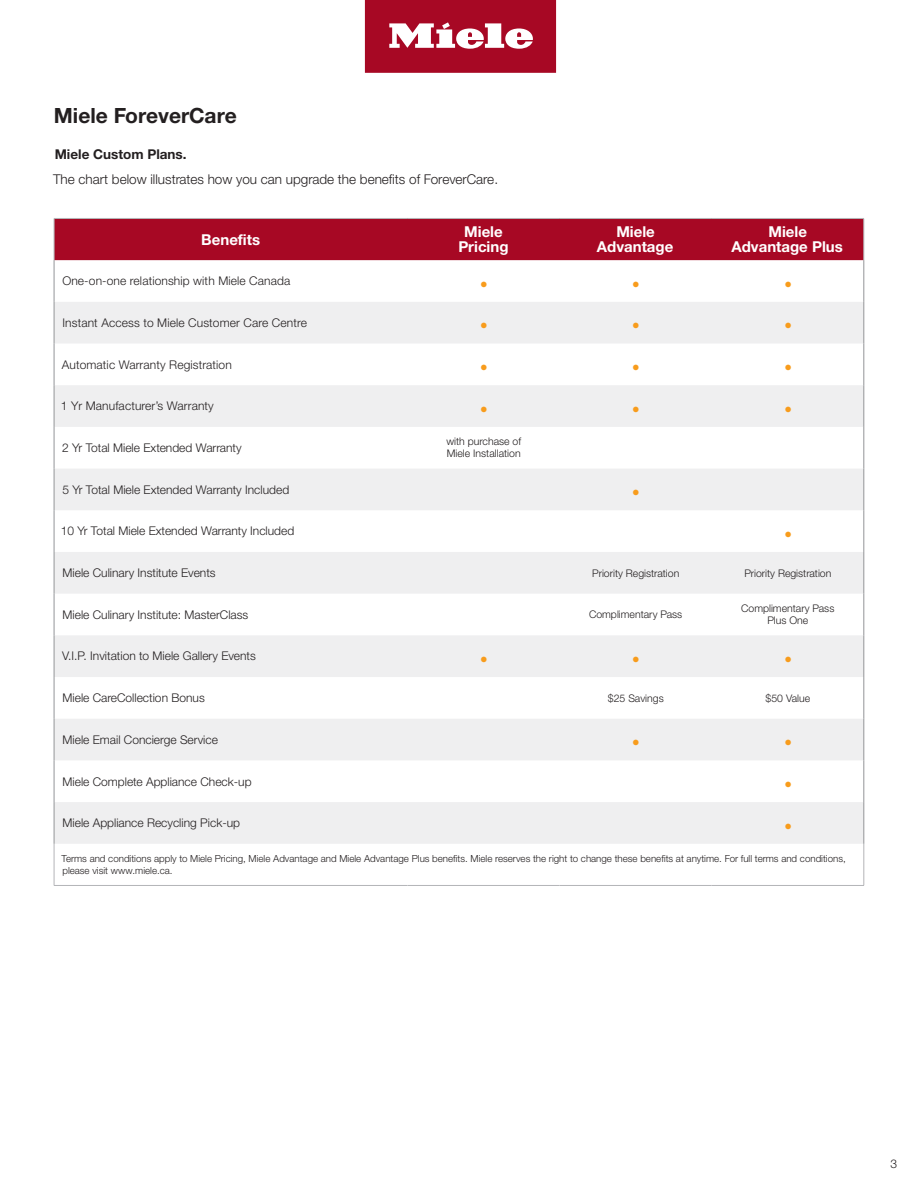
<style>
.page{position:relative;width:918px;height:1188px;background:#fff}
.page>*{position:absolute;margin:0;border:0;box-sizing:border-box;transform-origin:0 0}
.t1{font:21px "Minion Pro";color:#f89c1c}
.t2{font:700 21px "Helvetica Neue LTW1 G";color:#231f20}
.t3{font:700 15px/15px "Helvetica Neue LTW1 G";color:#fff;text-align:center}
.t4{font:300 13.5px "Helvetica Neue LTW1 G";color:#231f20}
.t5{font:700 13.5px "Helvetica Neue LTW1 G";color:#231f20}
.footnote{font:300 12px "Helvetica Neue LTW1 G";color:#231f20}
.intro_subhead{font:300 12px "Helvetica Neue LT Std";letter-spacing:.01em;color:#231f20}
.footnote-2{font:300 10.5px/12px "Helvetica Neue LTW1 G";color:#231f20}
.footnote-3{font:300 9.75px/12px "Helvetica Neue LTW1 G";color:#231f20}
</style>
<div class="page">
<svg style="left:365px;top:0;width:191px;height:73px;background:#b53047"></svg>
<div style="left:55px;top:219px;width:809px;height:41px;background:#a70824"></div>
<svg style="left:55px;top:302px;width:809px;height:542px;fill:#efeff0"></svg>
<hr style="left:54px;top:218px;width:354px;height:1px;background:#b4b5b8">
<hr style="left:408px;top:218px;width:152px;height:1px;background:#b4b5b8">
<hr style="left:560px;top:218px;width:152px;height:1px;background:#b4b5b8">
<hr style="left:712px;top:218px;width:152px;height:1px;background:#b4b5b8">
<hr style="left:864px;top:844px;width:1px;height:41px;background:#b4b5b8">
<hr style="left:54px;top:219px;width:1px;height:41px;background:#b4b5b8">
<hr style="left:864px;top:219px;width:1px;height:41px;background:#b4b5b8">
<hr style="left:54px;top:844px;width:1px;height:41px;background:#b4b5b8">
<hr style="left:54px;top:885px;width:354px;height:1px;background:#b4b5b8">
<hr style="left:408px;top:885px;width:152px;height:1px;background:#b4b5b8">
<hr style="left:560px;top:885px;width:152px;height:1px;background:#b4b5b8">
<hr style="left:712px;top:885px;width:152px;height:1px;background:#b4b5b8">
<hr style="left:54px;top:260px;width:1px;height:42px;background:#939598">
<hr style="left:864px;top:260px;width:1px;height:42px;background:#939598">
<hr style="left:54px;top:302px;width:1px;height:42px;background:#939598">
<hr style="left:864px;top:302px;width:1px;height:42px;background:#939598">
<hr style="left:54px;top:344px;width:1px;height:41px;background:#939598">
<hr style="left:864px;top:344px;width:1px;height:41px;background:#939598">
<hr style="left:54px;top:385px;width:1px;height:42px;background:#939598">
<hr style="left:864px;top:385px;width:1px;height:42px;background:#939598">
<hr style="left:54px;top:427px;width:1px;height:42px;background:#939598">
<hr style="left:864px;top:427px;width:1px;height:42px;background:#939598">
<hr style="left:54px;top:469px;width:1px;height:41px;background:#939598">
<hr style="left:864px;top:469px;width:1px;height:41px;background:#939598">
<hr style="left:54px;top:510px;width:1px;height:42px;background:#939598">
<hr style="left:864px;top:510px;width:1px;height:42px;background:#939598">
<hr style="left:54px;top:552px;width:1px;height:42px;background:#939598">
<hr style="left:864px;top:552px;width:1px;height:42px;background:#939598">
<hr style="left:54px;top:594px;width:1px;height:41px;background:#939598">
<hr style="left:864px;top:594px;width:1px;height:41px;background:#939598">
<hr style="left:54px;top:635px;width:1px;height:42px;background:#939598">
<hr style="left:864px;top:635px;width:1px;height:42px;background:#939598">
<hr style="left:54px;top:677px;width:1px;height:42px;background:#939598">
<hr style="left:864px;top:677px;width:1px;height:42px;background:#939598">
<hr style="left:54px;top:719px;width:1px;height:41px;background:#939598">
<hr style="left:864px;top:719px;width:1px;height:41px;background:#939598">
<hr style="left:54px;top:760px;width:1px;height:42px;background:#939598">
<hr style="left:864px;top:760px;width:1px;height:42px;background:#939598">
<hr style="left:54px;top:802px;width:1px;height:42px;background:#939598">
<hr style="left:864px;top:802px;width:1px;height:42px;background:#939598">
<p class="t2" style="left:54px;top:103px;width:184px">Miele ForeverCare</p>
<p class="t5" style="left:55px;top:146px;width:133px">Miele Custom Plans.</p>
<p class="t4" style="left:53px;top:171px;width:446px">The chart below illustrates how you can upgrade the benefits of ForeverCare.</p>
<p class="t3" style="left:201px;top:232px;width:60px">Benefits</p>
<p class="t3" style="left:459px;top:224px;width:52px">Miele<br>Pricing</p>
<p class="t3" style="left:597px;top:224px;width:78px">Miele<br>Advantage</p>
<p class="t3" style="left:732px;top:224px;width:113px">Miele<br>Advantage Plus</p>
<p class="intro_subhead" style="left:62px;top:274px;width:229px">One-on-one relationship with Miele Canada</p>
<p class="t1" style="left:480px;top:268px;width:10px">•</p>
<p class="t1" style="left:632px;top:268px;width:10px">•</p>
<p class="t1" style="left:784px;top:268px;width:10px">•</p>
<p class="intro_subhead" style="left:62px;top:315px;width:246px">Instant Access to Miele Customer Care Centre</p>
<p class="t1" style="left:480px;top:310px;width:10px">•</p>
<p class="t1" style="left:632px;top:310px;width:10px">•</p>
<p class="t1" style="left:784px;top:310px;width:10px">•</p>
<p class="intro_subhead" style="left:62px;top:357px;width:172px">Automatic Warranty Registration</p>
<p class="t1" style="left:480px;top:351px;width:10px">•</p>
<p class="t1" style="left:632px;top:351px;width:10px">•</p>
<p class="t1" style="left:784px;top:351px;width:10px">•</p>
<p class="intro_subhead" style="left:61px;top:399px;width:155px">1 Yr Manufacturer’s Warranty</p>
<p class="t1" style="left:480px;top:393px;width:10px">•</p>
<p class="t1" style="left:632px;top:393px;width:10px">•</p>
<p class="t1" style="left:784px;top:393px;width:10px">•</p>
<p class="footnote" style="left:62px;top:440px;width:181px">2 Yr Total Miele Extended Warranty</p>
<p class="footnote-2" style="left:446px;top:436px;width:76px">with purchase of<br>Miele Installation</p>
<p class="footnote" style="left:62px;top:482px;width:228px">5 Yr Total Miele Extended Warranty Included</p>
<p class="t1" style="left:632px;top:476px;width:10px">•</p>
<p class="footnote" style="left:61px;top:524px;width:235px">10 Yr Total Miele Extended Warranty Included</p>
<p class="t1" style="left:784px;top:518px;width:10px">•</p>
<p class="footnote" style="left:63px;top:565px;width:155px">Miele Culinary Institute Events</p>
<p class="footnote-2" style="left:592px;top:567px;width:89px">Priority Registration</p>
<p class="footnote-2" style="left:744px;top:567px;width:89px">Priority Registration</p>
<p class="footnote" style="left:63px;top:607px;width:187px">Miele Culinary Institute: MasterClass</p>
<p class="footnote-2" style="left:589px;top:608px;width:95px">Complimentary Pass</p>
<p class="footnote-2" style="left:741px;top:602px;width:95px;text-align:center">Complimentary Pass<br>Plus One</p>
<p class="footnote" style="left:62px;top:649px;width:195px">V.I.P. Invitation to Miele Gallery Events</p>
<p class="t1" style="left:480px;top:643px;width:10px">•</p>
<p class="t1" style="left:632px;top:643px;width:10px">•</p>
<p class="t1" style="left:784px;top:643px;width:10px">•</p>
<p class="footnote" style="left:63px;top:691px;width:144px">Miele CareCollection Bonus</p>
<p class="footnote-2" style="left:608px;top:692px;width:57px">$25 Savings</p>
<p class="footnote-2" style="left:766px;top:692px;width:46px">$50 Value</p>
<p class="footnote" style="left:63px;top:732px;width:157px">Miele Email Concierge Service</p>
<p class="t1" style="left:632px;top:726px;width:10px">•</p>
<p class="t1" style="left:784px;top:726px;width:10px">•</p>
<p class="footnote" style="left:63px;top:774px;width:190px">Miele Complete Appliance Check-up</p>
<p class="t1" style="left:784px;top:768px;width:10px">•</p>
<p class="footnote" style="left:63px;top:816px;width:179px">Miele Appliance Recycling Pick-up</p>
<p class="t1" style="left:784px;top:810px;width:10px">•</p>
<p class="footnote-3" style="left:62px;top:853px;width:786px">Terms and conditions apply to Miele Pricing, Miele Advantage and Miele Advantage Plus benefits. Miele reserves the right to change these benefits at anytime. For full terms and conditions, please visit www.miele.ca.</p>
<p class="intro_subhead" style="left:891px;top:1156px;width:8px">3</p>
</div>
